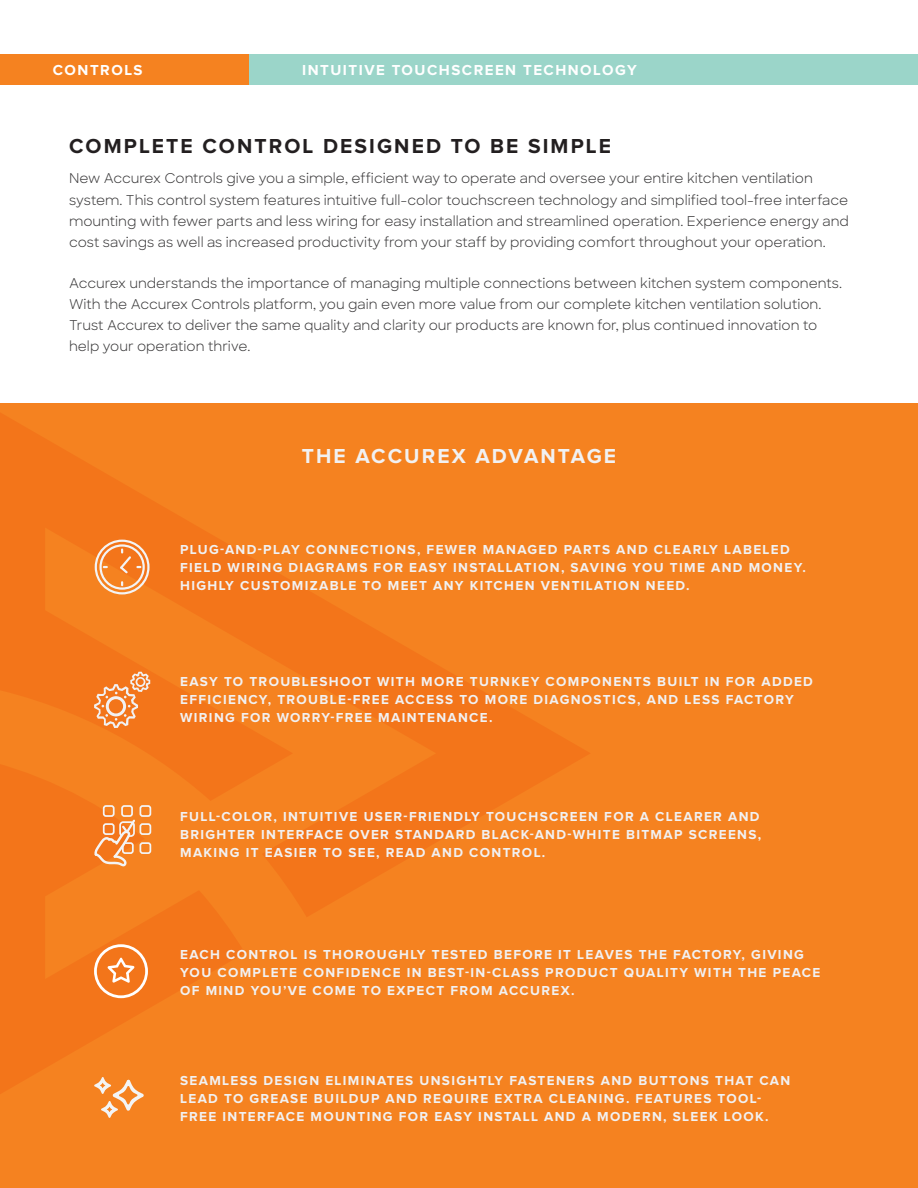
<style>
.page{position:relative;width:918px;height:1188px;background:#fff}
.page>*{position:absolute;margin:0;border:0;box-sizing:border-box;transform-origin:0 0}
.body_copy_Sharp_Sans{font:700 21px "Proxima Nova";letter-spacing:.1em;color:#231f20}
.Subhead_Main_Page_PN{font:700 21px "Proxima Nova";letter-spacing:.1em;color:#f1f1f2}
.t1{font:700 15px "Proxima Nova";letter-spacing:.1em;color:#fff}
.body_copy_Sharp_Sans-2{font:700 13.5px/18px "Proxima Nova";letter-spacing:.1em;color:#f1f1f2}
.body_copy_Sharp_Sans-3{font:13.5px/21px "Sharp Sans";color:#363536}
</style>
<div class="page">
<div style="left:0;top:403px;width:918px;height:785px;background:#f58220"></div>
<svg style="left:0;top:413px;width:590px;height:681px"></svg>
<div style="left:248px;top:54px;width:670px;height:30px;background:#9bd5c9"></div>
<div style="left:0;top:54px;width:248px;height:30px;background:#f58220"></div>
<div style="left:103px;top:805px;width:12px;height:12px;border:2px solid #f3f4f5;border-radius:2px"></div>
<div style="left:121px;top:805px;width:12px;height:12px;border:2px solid #f3f4f5;border-radius:2px"></div>
<div style="left:140px;top:805px;width:11px;height:12px;border:2px solid #f3f4f5;border-radius:2px"></div>
<div style="left:140px;top:823px;width:11px;height:12px;border:2px solid #f3f4f5;border-radius:2px"></div>
<div style="left:140px;top:842px;width:11px;height:12px;border:2px solid #f3f4f5;border-radius:2px"></div>
<svg style="left:94px;top:818px;width:43px;height:49px"></svg>
<svg style="left:94px;top:1077px;width:50px;height:41px"></svg>
<svg style="left:94px;top:944px;width:54px;height:54px"></svg>
<div style="left:95px;top:540px;width:55px;height:54px;border:2px solid #f3f4f5;border-radius:50%"></div>
<div style="left:99px;top:544px;width:46px;height:46px;border:2px solid #f3f4f5;border-radius:50%"></div>
<svg style="left:118px;top:550px;width:22px;height:25px"></svg>
<svg style="left:94px;top:672px;width:56px;height:56px"></svg>
<p class="t1" style="left:53px;top:63px;width:91px">CONTROLS</p>
<p class="t1" style="left:302px;top:63px;width:336px">INTUITIVE TOUCHSCREEN TECHNOLOGY</p>
<p class="body_copy_Sharp_Sans" style="left:69px;top:137px;width:544px">COMPLETE CONTROL DESIGNED TO BE SIMPLE</p>
<p class="body_copy_Sharp_Sans-3" style="left:69px;top:166px;width:781px;line-height:22.5px">New Accurex Controls give you a simple, efficient way to operate and oversee your entire kitchen ventilation system. This control system features intuitive full-color touchscreen technology and simplified tool-free interface</p>
<p class="body_copy_Sharp_Sans-3" style="left:69px;top:210px;width:781px">mounting with fewer parts and less wiring for easy installation and streamlined operation. Experience energy and cost savings as well as increased productivity from your staff by providing comfort throughout your operation.</p>
<p class="body_copy_Sharp_Sans-3" style="left:69px;top:272px;width:775px">Accurex understands the importance of managing multiple connections between kitchen system components.<br>With the Accurex Controls platform, you gain even more value from our complete kitchen ventilation solution.<br>Trust Accurex to deliver the same quality and clarity our products are known for, plus continued innovation to help your operation thrive.</p>
<p class="Subhead_Main_Page_PN" style="left:302px;top:446px;width:316px">THE ACCUREX ADVANTAGE</p>
<p class="body_copy_Sharp_Sans-2" style="left:180px;top:541px;width:627px">PLUG-AND-PLAY CONNECTIONS, FEWER MANAGED PARTS AND CLEARLY LABELED<br>FIELD WIRING DIAGRAMS FOR EASY INSTALLATION, SAVING YOU TIME AND MONEY.<br>HIGHLY CUSTOMIZABLE TO MEET ANY KITCHEN VENTILATION NEED.</p>
<p class="body_copy_Sharp_Sans-2" style="left:180px;top:674px;width:634px">EASY TO TROUBLESHOOT WITH MORE TURNKEY COMPONENTS BUILT IN FOR ADDED<br>EFFICIENCY, TROUBLE-FREE ACCESS TO MORE DIAGNOSTICS, AND LESS FACTORY<br>WIRING FOR WORRY-FREE MAINTENANCE.</p>
<p class="body_copy_Sharp_Sans-2" style="left:180px;top:808px;width:583px">FULL-COLOR, INTUITIVE USER-FRIENDLY TOUCHSCREEN FOR A CLEARER AND<br>BRIGHTER INTERFACE OVER STANDARD BLACK-AND-WHITE BITMAP SCREENS,<br>MAKING IT EASIER TO SEE, READ AND CONTROL.</p>
<p class="body_copy_Sharp_Sans-2" style="left:180px;top:946px;width:642px">EACH CONTROL IS THOROUGHLY TESTED BEFORE IT LEAVES THE FACTORY, GIVING<br>YOU COMPLETE CONFIDENCE IN BEST-IN-CLASS PRODUCT QUALITY WITH THE PEACE<br>OF MIND YOU’VE COME TO EXPECT FROM ACCUREX.</p>
<p class="body_copy_Sharp_Sans-2" style="left:180px;top:1072px;width:612px">SEAMLESS DESIGN ELIMINATES UNSIGHTLY FASTENERS AND BUTTONS THAT CAN<br>LEAD TO GREASE BUILDUP AND REQUIRE EXTRA CLEANING. FEATURES TOOL-<br>FREE INTERFACE MOUNTING FOR EASY INSTALL AND A MODERN, SLEEK LOOK.</p>
</div>
